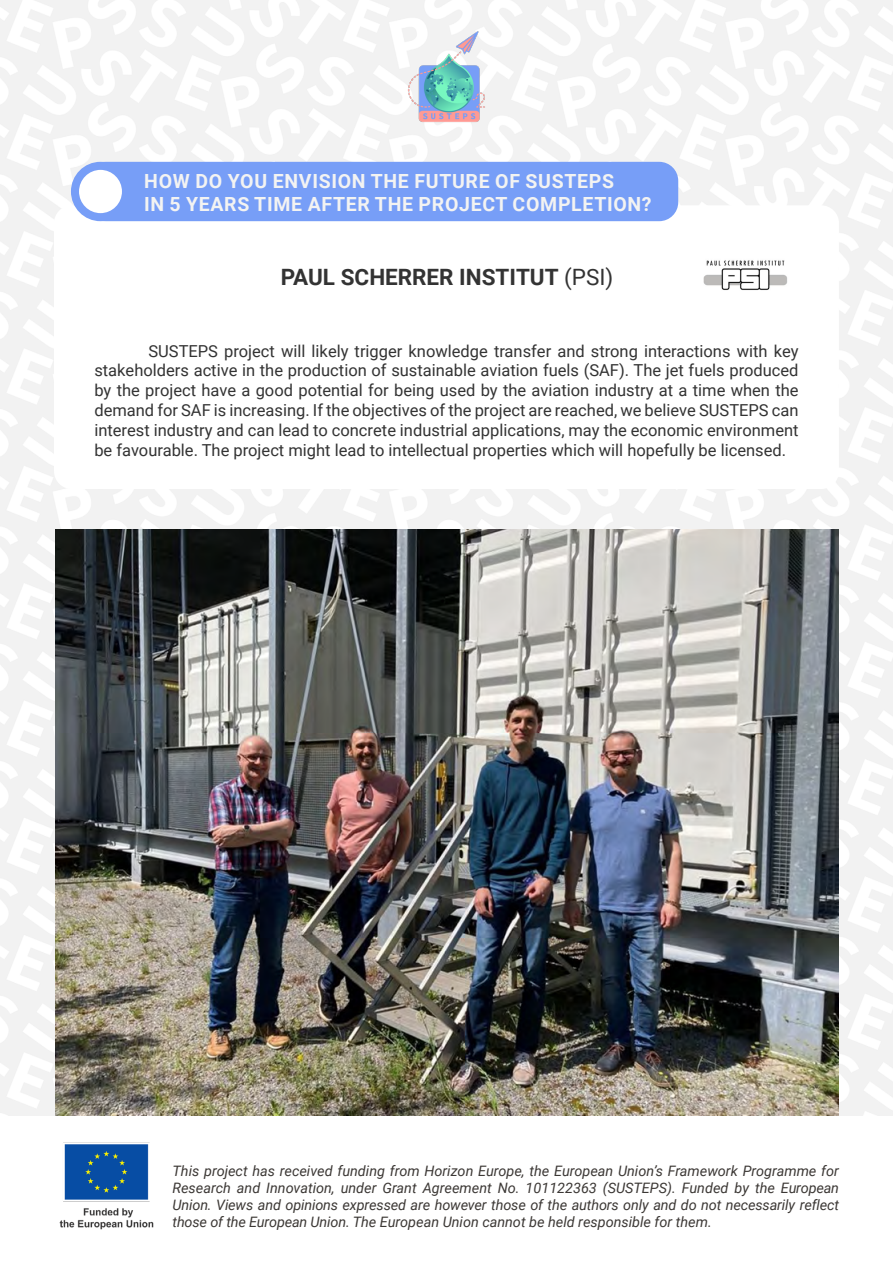
<style>
.page{position:relative;width:893px;height:1263px;background:#fff}
.page>*{position:absolute;margin:0;border:0;box-sizing:border-box;transform-origin:0 0}
.t1{font:700 22.5px "Roboto";color:#333}
.t2{font:700 19.5px/23.4px "Roboto";letter-spacing:.035em;color:#f3f3f2}
.t3{font:16.5px/19.8px "Roboto";color:#333;text-align:justify}
.t4{font:italic 14.4px/17.2px "Roboto";color:#3c3835;text-align:justify}
.s1{font-weight:400}
</style>
<div class="page">
<img style="left:0;top:0;width:893px;height:1116px">
<div style="left:54px;top:205px;width:785px;height:284px;background:#fff;border-radius:18px"></div>
<div style="left:87px;top:162px;width:591px;height:59px;background:#779ef7;border-radius:19px"></div>
<svg style="left:75px;top:166px;width:51px;height:51px;fill:#fff"></svg>
<div style="left:71px;top:162px;width:59px;height:59px;border:8px solid #779ef7;border-radius:50%"></div>
<img style="left:59px;top:1142px;width:95px;height:88px">
<img style="left:56px;top:529px;width:782px;height:587px">
<img style="left:407px;top:30px;width:79px;height:93px">
<img style="left:703px;top:260px;width:84px;height:30px">
<p class="t2" style="left:144px;top:168px;width:509px">HOW DO YOU ENVISION THE FUTURE OF SUSTEPS<br>IN 5 YEARS TIME AFTER THE PROJECT COMPLETION?</p>
<h1 class="t1" style="left:281px;top:261px;width:334px">PAUL SCHERRER INSTITUT <span class="s1">(PSI)</span></h1>
<p class="t3" style="left:94px;top:340px;width:706px;text-indent:54px">SUSTEPS project will likely trigger knowledge transfer and strong interactions with key stakeholders active in the production of sustainable aviation fuels (SAF). The jet fuels produced by the project have a good potential for being used by the aviation industry at a time when the demand for SAF is increasing. If the objectives of the project are reached, we believe SUSTEPS can interest industry and can lead to concrete industrial applications, may the economic environment be favourable. The project might lead to intellectual properties which will hopefully be licensed.</p>
<p class="t4" style="left:172px;top:1161px;width:668px">This project has received funding from Horizon Europe, the European Union’s Framework Programme for Research and Innovation, under Grant Agreement No. 101122363 (SUSTEPS). Funded by the European Union. Views and opinions expressed are however those of the authors only and do not necessarily reflect those of the European Union. The European Union cannot be held responsible for them.</p>
</div>
